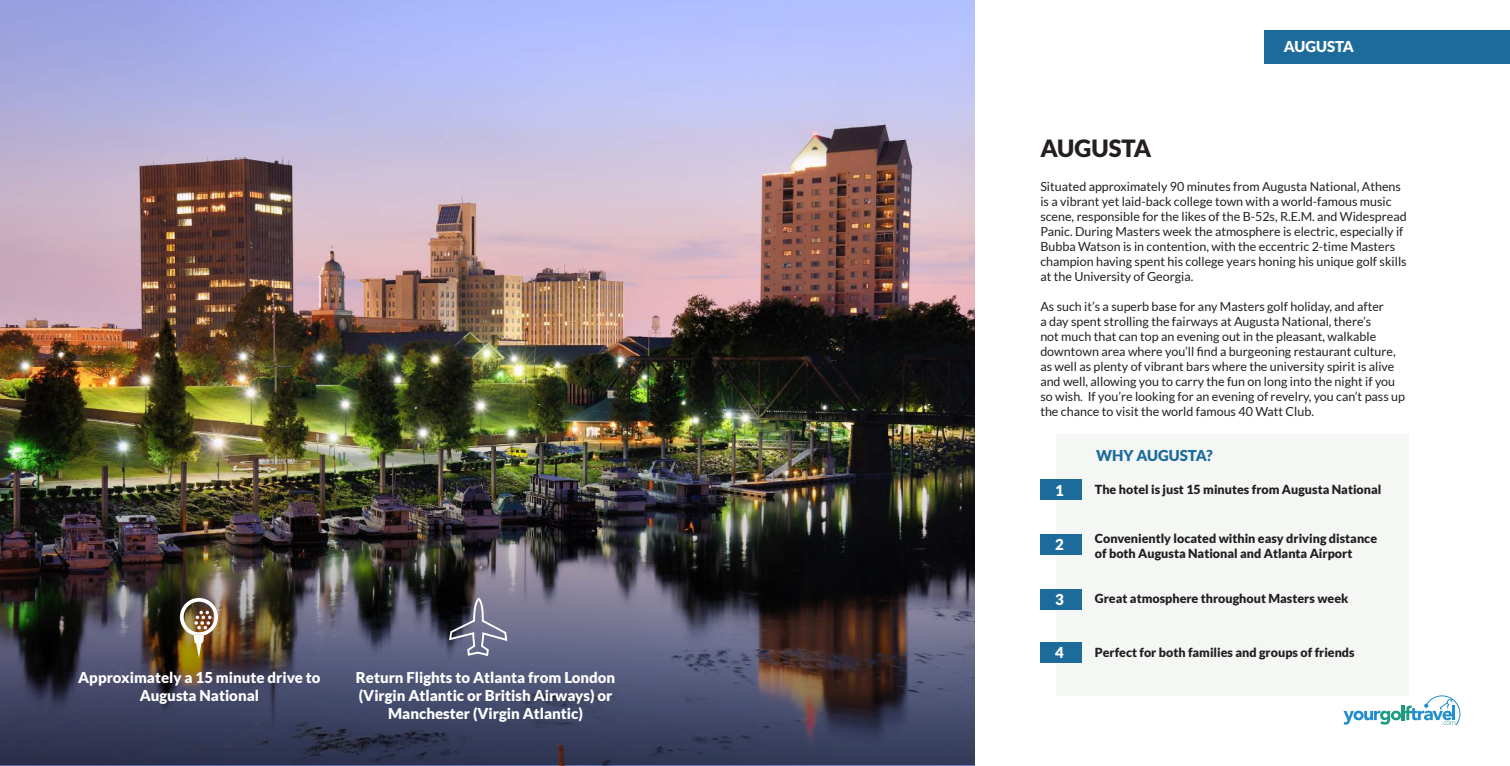
<style>
.page{position:relative;width:1510px;height:766px;background:#fff}
.page>*{position:absolute;margin:0;border:0;box-sizing:border-box;transform-origin:0 0}
.t1{font:900 23.75px "Lato";color:#231f20}
.t2{font:900 15px/18px "Lato";color:#fff;text-align:center}
.t3{font:900 15px "Lato";color:#1c6b9b}
.t4{font:12.5px/15px "Lato";color:#231f20}
.t5{font:900 12.5px/15px "Lato";color:#231f20}
</style>
<div class="page">
<svg style="left:1343px;top:695px;width:117px;height:30px"></svg>
<img style="left:1px;top:1px;width:973px;height:764px">
<svg style="left:448px;top:596px;width:60px;height:61px;background:#6a6a7f"></svg>
<img style="left:159px;top:584px;width:81px;height:73px">
<div style="left:1264px;top:30px;width:245px;height:34px;background:#1c6b9b"></div>
<div style="left:1055px;top:434px;width:353px;height:261px;background:#f5f7f5"></div>
<div style="left:1040px;top:588px;width:41px;height:21px;background:#1c6b9b"></div>
<div style="left:1040px;top:642px;width:41px;height:21px;background:#1c6b9b"></div>
<div style="left:1040px;top:479px;width:41px;height:21px;background:#1c6b9b"></div>
<div style="left:1040px;top:534px;width:41px;height:20px;background:#1c6b9b"></div>
<p class="t2" style="left:78px;top:668px;width:244px">Approximately a 15 minute drive to<br>Augusta National</p>
<p class="t2" style="left:356px;top:668px;width:261px">Return Flights to Atlanta from London (Virgin Atlantic or British Airways) or<br>Manchester (Virgin Atlantic)</p>
<p class="t2" style="left:1283px;top:37px;width:72px">AUGUSTA</p>
<h1 class="t1" style="left:1040px;top:135px;width:113px">AUGUSTA</h1>
<p class="t4" style="left:1040px;top:179px;width:368px">Situated approximately 90 minutes from Augusta National, Athens is a vibrant yet laid-back college town with a world-famous music scene, responsible for the likes of the B-52s, R.E.M. and Widespread Panic. During Masters week the atmosphere is electric, especially if Bubba Watson is in contention, with the eccentric 2-time Masters champion having spent his college years honing his unique golf skills at the University of Georgia.</p>
<p class="t4" style="left:1040px;top:299px;width:366px">As such it’s a superb base for any Masters golf holiday, and after<br>a day spent strolling the fairways at Augusta National, there’s<br>not much that can top an evening out in the pleasant, walkable downtown area where you’ll find a burgeoning restaurant culture, as well as plenty of vibrant bars where the university spirit is alive and well, allowing you to carry the fun on long into the night if you so wish. If you’re looking for an evening of revelry, you can’t pass up the chance to visit the world famous 40 Watt Club.</p>
<p class="t2" style="left:1055px;top:480px;width:10px">1</p>
<p class="t2" style="left:1055px;top:535px;width:10px">2</p>
<p class="t2" style="left:1055px;top:589px;width:10px">3</p>
<p class="t2" style="left:1055px;top:643px;width:10px">4</p>
<p class="t3" style="left:1096px;top:446px;width:118px">WHY AUGUSTA?</p>
<p class="t5" style="left:1095px;top:481px;width:288px">The hotel is just 15 minutes from Augusta National</p>
<p class="t5" style="left:1095px;top:530px;width:284px">Conveniently located within easy driving distance of both Augusta National and Atlanta Airport</p>
<p class="t5" style="left:1095px;top:590px;width:255px">Great atmosphere throughout Masters week</p>
<p class="t5" style="left:1095px;top:644px;width:261px">Perfect for both families and groups of friends</p>
</div>
